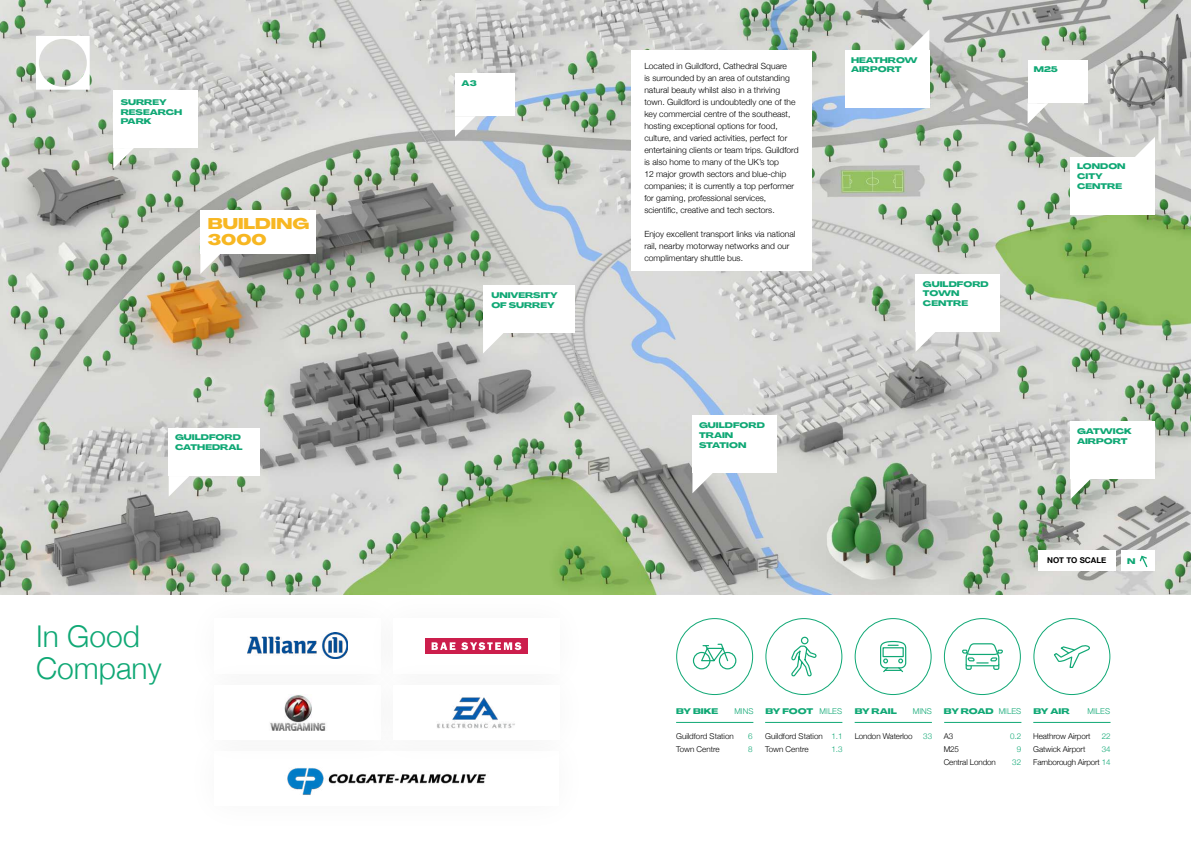
<style>
.page{position:relative;width:1191px;height:842px;background:#fff}
.page>*{position:absolute;margin:0;border:0;box-sizing:border-box;transform-origin:0 0}
.t1{font:300 30px/32px "Helvetica Neue";color:#10a875}
.t2{font:800 15.3px/15.3px "Agrandir Grand";color:#f7b722}
.t3{font:300 8.5px/12px "Helvetica Neue";color:#000}
.t4{font:800 8px/9.6px "Agrandir Grand";color:#10a875}
.t5{font:300 8px/13px "Helvetica Neue";letter-spacing:-.01em;color:#000}
.t6{font:300 8px/13px "Helvetica Neue";color:#10a875}
.t7{font:700 8px "Helvetica Neue";color:#000}
.s1{font-family:"Helvetica Neue";font-weight:300}
.s2{color:#10a875}
</style>
<div class="page">
<img style="left:0;top:0;width:1191px;height:595px">
<svg style="left:36px;top:36px;width:54px;height:54px"></svg>
<div style="left:113px;top:91px;width:85px;height:57px;background:#fff"></div>
<svg style="left:113px;top:148px;width:21px;height:21px"></svg>
<div style="left:200px;top:210px;width:116px;height:43px;background:#fff"></div>
<svg style="left:200px;top:253px;width:21px;height:21px"></svg>
<div style="left:455px;top:74px;width:60px;height:42px;background:#fff"></div>
<svg style="left:455px;top:116px;width:20px;height:21px"></svg>
<div style="left:1027px;top:61px;width:60px;height:42px;background:#fff"></div>
<svg style="left:1027px;top:103px;width:21px;height:21px"></svg>
<div style="left:169px;top:428px;width:91px;height:48px;background:#fff"></div>
<svg style="left:169px;top:476px;width:20px;height:21px"></svg>
<div style="left:483px;top:285px;width:91px;height:48px;background:#fff"></div>
<svg style="left:483px;top:333px;width:20px;height:20px"></svg>
<div style="left:692px;top:415px;width:85px;height:58px;background:#fff"></div>
<svg style="left:692px;top:473px;width:21px;height:20px"></svg>
<div style="left:915px;top:274px;width:85px;height:57px;background:#fff"></div>
<svg style="left:915px;top:331px;width:21px;height:21px"></svg>
<div style="left:1070px;top:421px;width:85px;height:57px;background:#fff"></div>
<svg style="left:1070px;top:478px;width:21px;height:21px"></svg>
<div style="left:845px;top:50px;width:84px;height:57px;background:#fff"></div>
<svg style="left:908px;top:29px;width:21px;height:21px"></svg>
<div style="left:1070px;top:158px;width:85px;height:57px;background:#fff"></div>
<svg style="left:1134px;top:137px;width:21px;height:21px"></svg>
<div style="left:631px;top:50px;width:180px;height:221px;background:#fff"></div>
<div style="left:1038px;top:550px;width:77px;height:21px;background:#fff"></div>
<div style="left:1121px;top:550px;width:33px;height:21px;background:#fff"></div>
<svg style="left:1139px;top:555px;width:9px;height:13px"></svg>
<div style="left:183px;top:586px;width:230px;height:118px;background:#000;opacity:.05"></div>
<div style="left:214px;top:618px;width:167px;height:55px;background:#fff"></div>
<div style="left:183px;top:653px;width:230px;height:118px;background:#fff"></div>
<div style="left:361px;top:586px;width:230px;height:118px;background:#000;opacity:.05"></div>
<div style="left:393px;top:618px;width:166px;height:55px;background:#fff"></div>
<div style="left:361px;top:653px;width:230px;height:118px;background:#fff"></div>
<img style="left:248px;top:633px;width:100px;height:25px">
<div style="left:425px;top:638px;width:102px;height:16px;background:#cc1e4c"></div>
<svg style="left:431px;top:642px;width:90px;height:8px"></svg>
<img style="left:287px;top:768px;width:199px;height:27px">
<img style="left:270px;top:694px;width:56px;height:36px">
<img style="left:437px;top:697px;width:78px;height:32px">
<div style="left:676px;top:618px;width:77px;height:77px;border:1px solid #10a875;border-radius:50%"></div>
<div style="left:765px;top:618px;width:77px;height:77px;border:1px solid #10a875;border-radius:50%"></div>
<div style="left:855px;top:618px;width:76px;height:77px;border:1px solid #10a875;border-radius:50%"></div>
<div style="left:944px;top:618px;width:76px;height:77px;border:1px solid #10a875;border-radius:50%"></div>
<div style="left:1033px;top:618px;width:77px;height:77px;border:1px solid #10a875;border-radius:50%"></div>
<svg style="left:692px;top:643px;width:45px;height:27px"></svg>
<div style="left:801px;top:637px;width:7px;height:7px;border:1px solid #10a875;border-radius:50%"></div>
<svg style="left:791px;top:645px;width:26px;height:32px"></svg>
<svg style="left:880px;top:640px;width:27px;height:33px"></svg>
<svg style="left:962px;top:643px;width:41px;height:27px"></svg>
<svg style="left:1054px;top:645px;width:36px;height:23px"></svg>
<hr style="left:676px;top:722px;width:77px;height:1px;background:#10a875">
<hr style="left:765px;top:722px;width:77px;height:1px;background:#10a875">
<hr style="left:854px;top:722px;width:78px;height:1px;background:#10a875">
<hr style="left:944px;top:722px;width:77px;height:1px;background:#10a875">
<hr style="left:1033px;top:722px;width:77px;height:1px;background:#10a875">
<p class="t4" style="left:121px;top:98px;width:63px">SURREY<br>RESEARCH<br>PARK</p>
<h2 class="t2" style="left:208px;top:216px;width:103px">BUILDING<br>3000</h2>
<p class="t4" style="left:175px;top:433px;width:69px">GUILDFORD<br>CATHEDRAL</p>
<h1 class="t1" style="left:36px;top:618px;width:127px">In Good<br>Company</h1>
<p class="t4" style="left:461px;top:79px;width:17px">A3</p>
<p class="t4" style="left:491px;top:290px;width:68px">UNIVERSITY<br>OF SURREY</p>
<p class="t3" style="left:644px;top:59px;width:156px">Located in Guildford, Cathedral Square<br>is surrounded by an area of outstanding natural beauty whilst also in a thriving town. Guildford is undoubtedly one of the key commercial centre of the southeast, hosting exceptional options for food, culture, and varied activities, perfect for entertaining clients or team trips. Guildford is also home to many of the UK’s top<br>12 major growth sectors and blue-chip companies; it is currently a top performer for gaming, professional services, scientific, creative and tech sectors.</p>
<p class="t3" style="left:644px;top:227px;width:152px">Enjoy excellent transport links via national rail, nearby motorway networks and our complimentary shuttle bus.</p>
<p class="t4" style="left:699px;top:421px;width:67px">GUILDFORD<br>TRAIN<br>STATION</p>
<p class="t4" style="left:851px;top:55px;width:68px">HEATHROW<br>AIRPORT</p>
<p class="t4" style="left:1033px;top:65px;width:26px">M25</p>
<p class="t4" style="left:1077px;top:162px;width:50px">LONDON<br>CITY<br>CENTRE</p>
<p class="t4" style="left:923px;top:279px;width:67px">GUILDFORD<br>TOWN<br>CENTRE</p>
<p class="t4" style="left:1077px;top:427px;width:56px">GATWICK<br>AIRPORT</p>
<p class="t7" style="left:1047px;top:554px;width:61px">NOT TO SCALE</p>
<p class="t4" style="left:1127px;top:556px;width:10px">N</p>
<p class="t4" style="left:676px;top:706px;width:43px">BY BIKE</p>
<p class="t6" style="left:734px;top:704px;width:21px">MINS</p>
<p class="t5" style="left:676px;top:729px;width:59px">Guildford Station</p>
<p class="t6" style="left:748px;top:729px;width:6px">6</p>
<p class="t5" style="left:676px;top:742px;width:45px">Town Centre</p>
<p class="t6" style="left:748px;top:742px;width:6px">8</p>
<p class="t4" style="left:765px;top:706px;width:78px">BY FOOT <span class="s1">MILES</span></p>
<p class="t4" style="left:854px;top:706px;width:44px">BY RAIL</p>
<p class="t6" style="left:913px;top:704px;width:21px">MINS</p>
<p class="t4" style="left:944px;top:706px;width:79px">BY ROAD <span class="s1">MILES</span></p>
<p class="t4" style="left:1033px;top:706px;width:38px">BY AIR</p>
<p class="t6" style="left:1087px;top:704px;width:24px">MILES</p>
<p class="t5" style="left:765px;top:729px;width:59px">Guildford Station<br>Town Centre</p>
<p class="t5" style="left:854px;top:729px;width:60px">London Waterloo</p>
<p class="t5" style="left:943px;top:729px;width:54px">A3<br>M25<br>Central London</p>
<p class="t5" style="left:1033px;top:729px;width:79px">Heathrow Airport<br>Gatwick Airport<br>Farnborough Airport <span class="s2">14</span></p>
<p class="t6" style="left:831px;top:729px;width:13px">1.1<br>1.3</p>
<p class="t6" style="left:923px;top:729px;width:10px">33</p>
<p class="t6" style="left:1010px;top:729px;width:13px;text-align:right">0.2<br>9<br>32</p>
<p class="t6" style="left:1101px;top:729px;width:10px">22<br>34</p>
</div>
